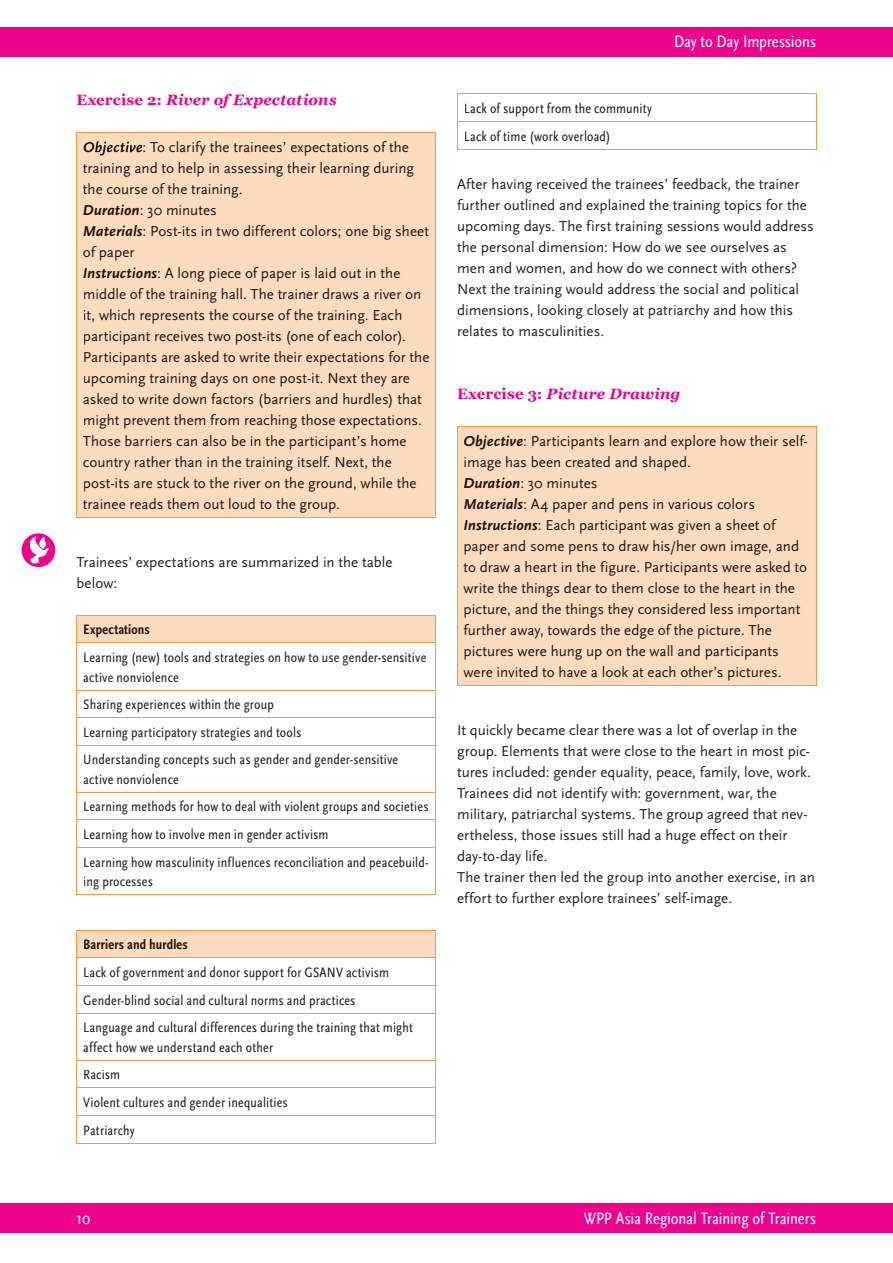
<style>
.page{position:relative;width:893px;height:1263px;background:#fff}
.page>*{position:absolute;margin:0;border:0;box-sizing:border-box;transform-origin:0 0}
.t1{font:17.25px "Scala Sans Regular Con";letter-spacing:-.01em;color:#fff}
.t2{font:15px/21px "Scala Sans";color:#21140a}
.t3{font:15px/21px "Scala Sans";color:#231f20}
.t4{font:italic 700 15px "Georgia";letter-spacing:.01em;color:#ed028c}
.t5{font:14.25px/27.6px "Scala Sans Regular Con";letter-spacing:.015em;color:#231f20}
.t6{font:14.25px "Scala Sans Bold Con";letter-spacing:.01em;color:#21140a}
.s1{font-style:normal}
.s2{font-weight:700;font-style:italic}
</style>
<div class="page">
<div style="left:0;top:1203px;width:892px;height:30px;background:#ed028c"></div>
<div style="left:0;top:27px;width:892px;height:30px;background:#ed028c"></div>
<div style="left:22px;top:533px;width:33px;height:34px;background:#ed028c;border-radius:50%"></div>
<svg style="left:29px;top:536px;width:20px;height:28px"></svg>
<div style="left:77px;top:132px;width:358px;height:386px;background:#fddbbf"></div>
<hr style="left:77px;top:132px;width:359px;height:1px;background:#f79549">
<hr style="left:77px;top:133px;width:1px;height:384px;background:#f79549">
<hr style="left:435px;top:133px;width:1px;height:384px;background:#f79549">
<hr style="left:77px;top:517px;width:359px;height:1px;background:#f79549">
<svg style="left:84px;top:141px;width:58px;height:15px"></svg>
<div style="left:77px;top:615px;width:358px;height:28px;background:#fddbbf"></div>
<hr style="left:77px;top:615px;width:359px;height:1px;background:#f79549">
<svg style="left:435px;top:616px;width:1px;height:26px"></svg>
<hr style="left:77px;top:642px;width:359px;height:1px;background:#f79549">
<hr style="left:77px;top:643px;width:1px;height:47px;background:#f79549">
<hr style="left:435px;top:643px;width:1px;height:47px;background:#f79549">
<hr style="left:77px;top:690px;width:359px;height:1px;background:#f79549">
<hr style="left:77px;top:717px;width:359px;height:1px;background:#f79549">
<svg style="left:435px;top:691px;width:1px;height:54px"></svg>
<hr style="left:77px;top:745px;width:359px;height:1px;background:#f79549">
<hr style="left:77px;top:746px;width:1px;height:46px;background:#f79549">
<hr style="left:435px;top:746px;width:1px;height:46px;background:#f79549">
<hr style="left:77px;top:792px;width:359px;height:1px;background:#f79549">
<hr style="left:77px;top:820px;width:359px;height:1px;background:#f79549">
<svg style="left:435px;top:793px;width:1px;height:54px"></svg>
<hr style="left:77px;top:847px;width:359px;height:1px;background:#f79549">
<hr style="left:77px;top:848px;width:1px;height:46px;background:#f79549">
<hr style="left:435px;top:848px;width:1px;height:46px;background:#f79549">
<hr style="left:77px;top:894px;width:359px;height:1px;background:#f79549">
<div style="left:77px;top:930px;width:358px;height:28px;background:#fddbbf"></div>
<hr style="left:77px;top:930px;width:359px;height:1px;background:#f79549">
<hr style="left:77px;top:957px;width:359px;height:1px;background:#f79549">
<hr style="left:77px;top:985px;width:359px;height:1px;background:#f79549">
<svg style="left:435px;top:931px;width:1px;height:82px"></svg>
<hr style="left:77px;top:1013px;width:359px;height:1px;background:#f79549">
<hr style="left:77px;top:1013px;width:1px;height:47px;background:#f79549">
<hr style="left:435px;top:1013px;width:1px;height:47px;background:#f79549">
<hr style="left:77px;top:1060px;width:359px;height:1px;background:#f79549">
<hr style="left:77px;top:1087px;width:359px;height:1px;background:#f79549">
<hr style="left:77px;top:1115px;width:359px;height:1px;background:#f79549">
<svg style="left:435px;top:1061px;width:1px;height:82px"></svg>
<hr style="left:77px;top:1143px;width:359px;height:1px;background:#f79549">
<hr style="left:457px;top:94px;width:359px;height:1px;background:#f79549">
<hr style="left:457px;top:121px;width:359px;height:1px;background:#f79549">
<svg style="left:457px;top:95px;width:1px;height:54px"></svg>
<svg style="left:816px;top:94px;width:1px;height:55px"></svg>
<hr style="left:457px;top:149px;width:359px;height:1px;background:#f79549">
<div style="left:457px;top:426px;width:359px;height:260px;background:#fddbbf"></div>
<hr style="left:457px;top:426px;width:359px;height:1px;background:#f79549">
<hr style="left:457px;top:427px;width:1px;height:258px;background:#f79549">
<hr style="left:816px;top:427px;width:1px;height:258px;background:#f79549">
<hr style="left:457px;top:685px;width:359px;height:1px;background:#f79549">
<p class="t4" style="left:77px;top:91px;width:262px"><span class="s1">Exercise 2:</span> River of Expectations</p>
<p class="t2" style="left:83px;top:137px;width:348px;text-indent:60px">: To clarify the trainees’ expectations of the training and to help in assessing their learning during the course of the training.<br><span class="s2">Duration</span>: 30 minutes<br><span class="s2">Materials</span>: Post-its in two different colors; one big sheet of paper<br><span class="s2">Instructions</span>: A long piece of paper is laid out in the middle of the training hall. The trainer draws a river on it, which represents the course of the training. Each participant receives two post-its (one of each color).<br>Participants are asked to write their expectations for the upcoming training days on one post-it. Next they are asked to write down factors (barriers and hurdles) that might prevent them from reaching those expectations.<br>Those barriers can also be in the participant’s home country rather than in the training itself. Next, the post-its are stuck to the river on the ground, while the trainee reads them out loud to the group.</p>
<p class="t3" style="left:77px;top:552px;width:318px">Trainees’ expectations are summarized in the table below:</p>
<p class="t6" style="left:83px;top:622px;width:68px">Expectations</p>
<p class="t5" style="left:83px;top:648px;width:344px;line-height:19.5px">Learning (new) tools and strategies on how to use gender-sensitive active nonviolence</p>
<p class="t5" style="left:83px;top:691px;width:316px">Sharing experiences within the group<br>Learning participatory strategies and tools<br>Understanding concepts such as gender and gender-sensitive</p>
<p class="t5" style="left:83px;top:766px;width:347px">active nonviolence<br>Learning methods for how to deal with violent groups and societies Learning how to involve men in gender activism<br>Learning how masculinity influences reconciliation and peacebuild-</p>
<p class="t5" style="left:83px;top:868px;width:71px">ing processes</p>
<p class="t6" style="left:83px;top:937px;width:106px">Barriers and hurdles</p>
<p class="t5" style="left:83px;top:959px;width:331px">Lack of government and donor support for GSANV activism<br>Gender-blind social and cultural norms and practices<br>Language and cultural differences during the training that might</p>
<p class="t5" style="left:83px;top:1034px;width:206px">affect how we understand each other<br>Racism<br>Violent cultures and gender inequalities<br>Patriarchy</p>
<p class="t1" style="left:674px;top:32px;width:143px">Day to Day Impressions</p>
<p class="t5" style="left:464px;top:95px;width:190px">Lack of support from the community<br>Lack of time (work overload)</p>
<p class="t3" style="left:457px;top:174px;width:358px">After having received the trainees’ feedback, the trainer further outlined and explained the training topics for the upcoming days. The first training sessions would address the personal dimension: How do we see ourselves as men and women, and how do we connect with others?<br>Next the training would address the social and political dimensions, looking closely at patriarchy and how this relates to masculinities.</p>
<p class="t4" style="left:457px;top:385px;width:225px"><span class="s1">Exercise 3:</span> Picture Drawing</p>
<p class="t2" style="left:463px;top:431px;width:346px"><span class="s2">Objective</span>: Participants learn and explore how their self&shy;image has been created and shaped.<br><span class="s2">Duration</span>: 30 minutes<br><span class="s2">Materials</span>: A4 paper and pens in various colors <span class="s2">Instructions</span>: Each participant was given a sheet of paper and some pens to draw his/her own image, and to draw a heart in the figure. Participants were asked to write the things dear to them close to the heart in the picture, and the things they considered less important further away, towards the edge of the picture. The pictures were hung up on the wall and participants were invited to have a look at each other’s pictures.</p>
<p class="t3" style="left:457px;top:720px;width:359px">It quickly became clear there was a lot of overlap in the group. Elements that were close to the heart in most pic&shy;tures included: gender equality, peace, family, love, work.<br>Trainees did not identify with: government, war, the military, patriarchal systems. The group agreed that nev&shy;ertheless, those issues still had a huge effect on their day-to-day life.<br>The trainer then led the group into another exercise, in an effort to further explore trainees’ self-image.</p>
<p class="t1" style="left:77px;top:1209px;width:15px">10</p>
<p class="t1" style="left:584px;top:1209px;width:234px">WPP Asia Regional Training of Trainers</p>
</div>
